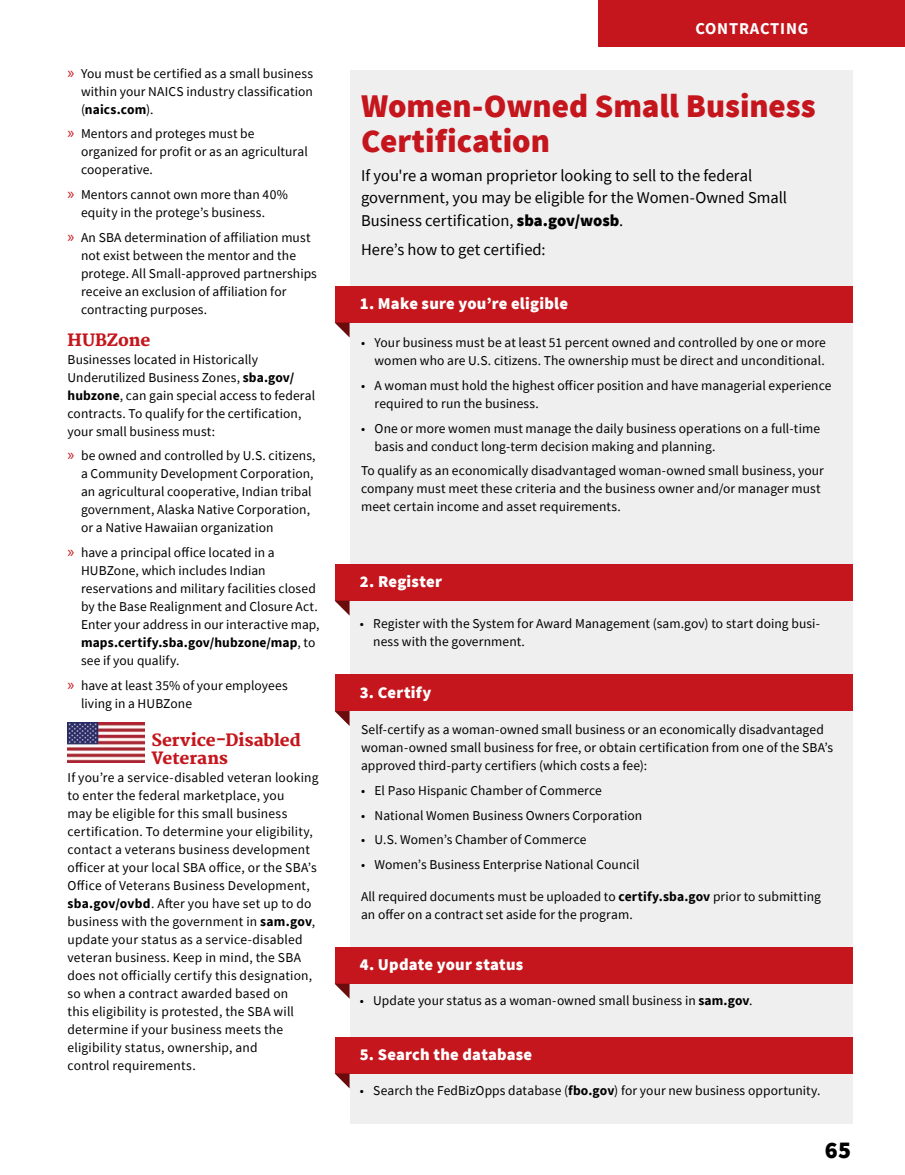
<style>
.page{position:relative;width:905px;height:1175px;background:#fff}
.page>*{position:absolute;margin:0;border:0;box-sizing:border-box;transform-origin:0 0}
.Sans_text{font:900 33px/34.5px "Source Sans Pro";color:#c4161c}
.t1{font:900 24px "Source Sans Pro";color:#000}
.Sans_text-2{font:16.5px/22.5px "Source Sans Pro";color:#000}
.Sans_text-3{font:900 16.5px "Source Sans Pro";letter-spacing:.015em;color:#fff}
.t2{font:800 16.5px/18px "Merriweather";color:#c4161c}
.t3{font:700 16.5px "Source Sans Pro";letter-spacing:.05em;color:#fff}
.Sans_text-4{font:13.5px/18px "Source Sans Pro";letter-spacing:.01em;color:#000}
.s1{font-family:"Myriad Pro";font-size:16.5px;color:#c4161c}
.s2{font-weight:700}
.s3{font-weight:900}
</style>
<div class="page">
<div style="left:349px;top:70px;width:503px;height:1053px;background:#efeff0"></div>
<div style="left:334px;top:286px;width:518px;height:36px;background:#c4161c"></div>
<svg style="left:334px;top:322px;width:15px;height:15px"></svg>
<div style="left:334px;top:564px;width:518px;height:36px;background:#c4161c"></div>
<svg style="left:334px;top:600px;width:15px;height:15px"></svg>
<div style="left:334px;top:947px;width:518px;height:36px;background:#c4161c"></div>
<svg style="left:334px;top:983px;width:15px;height:15px"></svg>
<div style="left:334px;top:1037px;width:518px;height:36px;background:#c4161c"></div>
<svg style="left:334px;top:1073px;width:15px;height:15px"></svg>
<div style="left:334px;top:675px;width:518px;height:36px;background:#c4161c"></div>
<svg style="left:334px;top:711px;width:15px;height:15px"></svg>
<img style="left:67px;top:722px;width:78px;height:41px">
<div style="left:598px;top:0;width:306px;height:46px;background:#c4161c"></div>
<p class="Sans_text-4" style="left:81px;top:64px;width:233px;text-align:justify;text-indent:-14px"><span class="s1">»</span> You must be certified as a small business within your NAICS industry classification (<span class="s2">naics.com</span>).</p>
<p class="Sans_text-4" style="left:81px;top:125px;width:228px;text-indent:-14px"><span class="s1">»</span> Mentors and proteges must be organized for profit or as an agricultural cooperative.</p>
<p class="Sans_text-4" style="left:81px;top:186px;width:208px;text-indent:-14px"><span class="s1">»</span> Mentors cannot own more than 40% equity in the protege’s business.</p>
<p class="Sans_text-4" style="left:81px;top:228px;width:237px;text-indent:-14px"><span class="s1">»</span> An SBA determination of affiliation must not exist between the mentor and the protege. All Small-approved partnerships receive an exclusion of affiliation for contracting purposes.</p>
<p class="t2" style="left:68px;top:331px;width:84px">HUBZone</p>
<p class="Sans_text-4" style="left:68px;top:350px;width:249px">Businesses located in Historically Underutilized Business Zones, <span class="s2">sba.gov/ hubzone</span>, can gain special access to federal contracts. To qualify for the certification, your small business must:</p>
<p class="Sans_text-4" style="left:81px;top:447px;width:236px;text-indent:-14px"><span class="s1">»</span> be owned and controlled by U.S. citizens, a Community Development Corporation, an agricultural cooperative, Indian tribal government, Alaska Native Corporation, or a Native Hawaiian organization</p>
<p class="Sans_text-4" style="left:81px;top:543px;width:240px;text-indent:-14px"><span class="s1">»</span> have a principal office located in a HUBZone, which includes Indian reservations and military facilities closed by the Base Realignment and Closure Act.<br>Enter your address in our interactive map, <span class="s2">maps.certify.sba.gov/hubzone/map</span>, to see if you qualify.</p>
<p class="Sans_text-4" style="left:81px;top:676px;width:208px;text-indent:-14px"><span class="s1">»</span> have at least 35% of your employees living in a HUBZone</p>
<p class="t2" style="left:151px;top:732px;width:151px">Service-Disabled<br>Veterans</p>
<p class="Sans_text-4" style="left:68px;top:768px;width:252px">If you’re a service-disabled veteran looking to enter the federal marketplace, you<br>may be eligible for this small business certification. To determine your eligibility, contact a veterans business development officer at your local SBA office, or the SBA’s Office of Veterans Business Development, <span class="s2">sba.gov/ovbd</span>. After you have set up to do business with the government in <span class="s2">sam.gov</span>, update your status as a service-disabled veteran business. Keep in mind, the SBA does not officially certify this designation, so when a contract awarded based on<br>this eligibility is protested, the SBA will determine if your business meets the eligibility status, ownership, and<br>control requirements.</p>
<p class="t3" style="left:695px;top:17px;width:114px">CONTRACTING</p>
<p class="Sans_text" style="left:361px;top:88px;width:456px">Women-Owned Small Business<br>Certification</p>
<p class="Sans_text-2" style="left:361px;top:164px;width:427px">If you're a woman proprietor looking to sell to the federal government, you may be eligible for the Women-Owned Small<br>Business certification, <span class="s3">sba.gov/wosb</span>.</p>
<p class="Sans_text-2" style="left:361px;top:238px;width:186px">Here’s how to get certified:</p>
<p class="Sans_text-3" style="left:360px;top:292px;width:210px">1. Make sure you’re eligible</p>
<p class="Sans_text-4" style="left:361px;top:333px;width:466px;text-align:right">• Your business must be at least 51 percent owned and controlled by one or more women who are U.S. citizens. The ownership must be direct and unconditional.</p>
<p class="Sans_text-4" style="left:374px;top:376px;width:458px;text-indent:-14px">• A woman must hold the highest officer position and have managerial experience required to run the business.</p>
<p class="Sans_text-4" style="left:374px;top:419px;width:447px;text-indent:-14px">• One or more women must manage the daily business operations on a full-time basis and conduct long-term decision making and planning.</p>
<p class="Sans_text-4" style="left:361px;top:462px;width:464px">To qualify as an economically disadvantaged woman-owned small business, your company must meet these criteria and the business owner and/or manager must meet certain income and asset requirements.</p>
<p class="Sans_text-3" style="left:360px;top:570px;width:84px">2. Register</p>
<p class="Sans_text-4" style="left:373px;top:614px;width:448px;text-indent:-14px">• Register with the System for Award Management (sam.gov) to start doing busi&shy;ness with the government.</p>
<p class="Sans_text-3" style="left:360px;top:680px;width:73px">3. Certify</p>
<p class="Sans_text-4" style="left:361px;top:720px;width:473px">Self-certify as a woman-owned small business or an economically disadvantaged woman-owned small business for free, or obtain certification from one of the SBA’s approved third-party certifiers (which costs a fee):</p>
<p class="Sans_text-4" style="left:361px;top:781px;width:242px">• El Paso Hispanic Chamber of Commerce</p>
<p class="Sans_text-4" style="left:361px;top:806px;width:283px">• National Women Business Owners Corporation</p>
<p class="Sans_text-4" style="left:361px;top:830px;width:227px">• U.S. Women’s Chamber of Commerce</p>
<p class="Sans_text-4" style="left:361px;top:855px;width:280px">• Women’s Business Enterprise National Council</p>
<p class="Sans_text-4" style="left:361px;top:887px;width:461px">All required documents must be uploaded to <span class="s2">certify.sba.gov</span> prior to submitting an offer on a contract set aside for the program.</p>
<p class="Sans_text-3" style="left:360px;top:953px;width:165px">4. Update your status</p>
<p class="Sans_text-4" style="left:360px;top:991px;width:394px">• Update your status as a woman-owned small business in <span class="s2">sam.gov</span>.</p>
<p class="Sans_text-3" style="left:360px;top:1043px;width:174px">5. Search the database</p>
<p class="Sans_text-4" style="left:360px;top:1081px;width:462px">• Search the FedBizOpps database (<span class="s2">fbo.gov</span>) for your new business opportunity.</p>
<h2 class="t1" style="left:825px;top:1133px;width:27px">65</h2>
</div>
